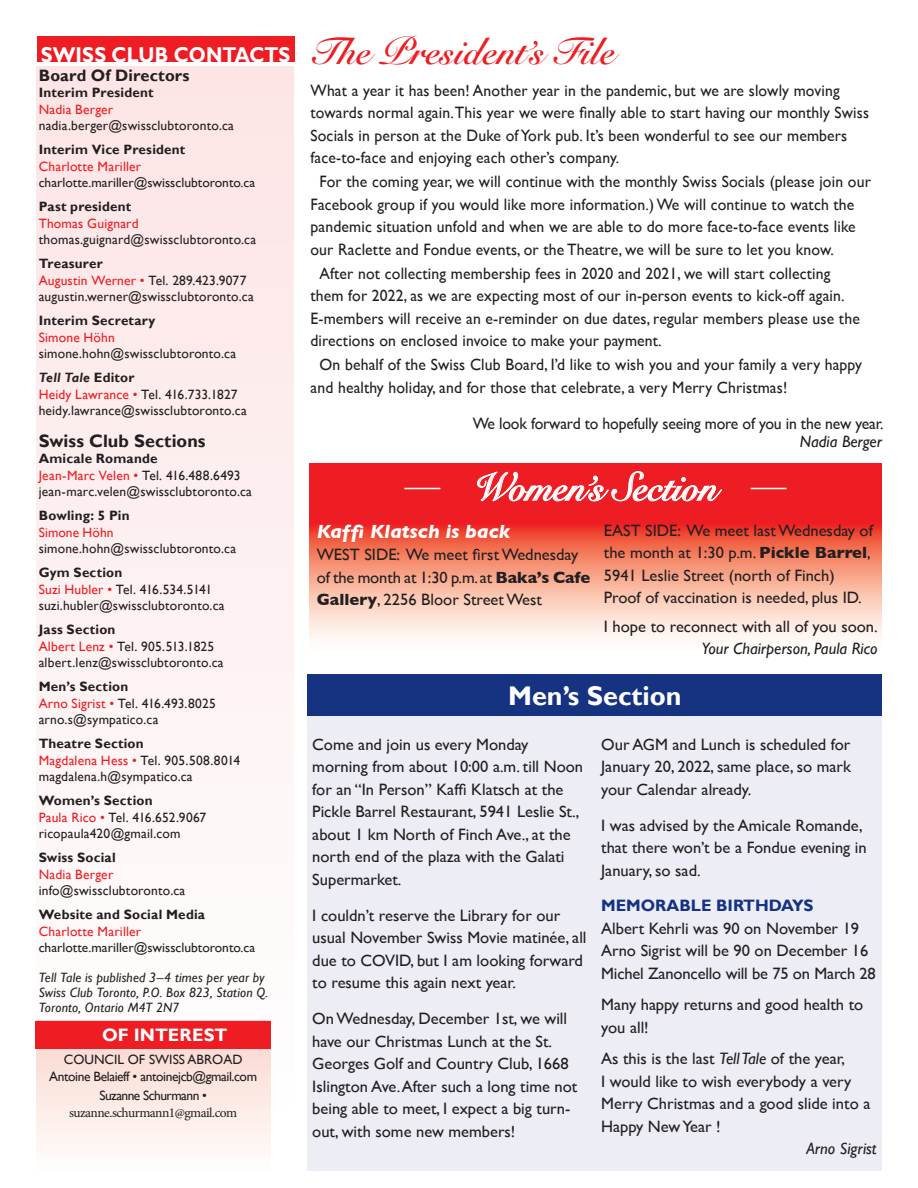
<style>
.page{position:relative;width:918px;height:1188px;background:#fff}
.page>*{position:absolute;margin:0;border:0;box-sizing:border-box;transform-origin:0 0}
.t1{font:39.6px "Snell Roundhand Bold Script";color:#fff;scale:.91 1}
.t2{font:37.8px "Snell Roundhand Bold Script";letter-spacing:.005em;color:#ee1d23;scale:.95 1}
.t3{font:700 27px "Gill Sans";color:#fff}
.t4{font:700 21.45px "Gill Sans";letter-spacing:.005em;color:#fff;scale:.91 1}
.t5{font:italic 700 19.5px "Gill Sans";color:#fff}
.t6{font:700 18px "Gill Sans";letter-spacing:.005em;color:#231f20}
.t7{font:700 18px "Gill Sans";letter-spacing:.01em;color:#fff}
.Default{font:16.5px/22.5px "Gill Sans";color:#231f20}
.Default-2{font:16.5px/22.5px "Gill Sans";color:#231f20;scale:.95 1}
.t8{font:italic 16.5px "Gill Sans";color:#231f20}
.t9{font:700 16.5px "Gill Sans";color:#153381}
.t10{font:700 16.5px "Gill Sans";letter-spacing:.005em;color:#231f20}
.t11{font:13.5px/16.5px "Gill Sans";letter-spacing:.015em;color:#231f20}
.t12{font:13.5px/16.5px "Gill Sans";color:#231f20}
.t13{font:13.5px/17.9px "Gill Sans";letter-spacing:-.03em;color:#231f20;text-align:center}
.t14{font:italic 13.5px/15px "Gill Sans";letter-spacing:.01em;color:#231f20}
.s1{font-weight:700}
.s2{color:#ee1d23}
.s3{font-weight:700;font-style:italic}
.s4{font-family:"Minion Pro"}
.s5{font-style:italic}
</style>
<div class="page">
<div style="left:308px;top:675px;width:574px;height:496px;background:#ecedf5"></div>
<div style="left:308px;top:675px;width:574px;height:41px;background:#153381"></div>
<svg style="left:310px;top:463px;width:572px;height:176px;background:#f47d71"></svg>
<div style="left:36px;top:66px;width:258px;height:1072px;background:#fdf0f1"></div>
<div style="left:37px;top:36px;width:258px;height:26px;background:#ee1d23"></div>
<svg style="left:37px;top:1049px;width:234px;height:100px"></svg>
<div style="left:35px;top:1021px;width:236px;height:28px;background:#ee1d23"></div>
<svg style="left:477px;top:471px;width:246px;height:31px;background:#f14a4f"></svg>
<hr style="left:404px;top:488px;width:36px;height:1px;background:#fff">
<hr style="left:751px;top:488px;width:36px;height:1px;background:#fff">
<p class="t4" style="left:41px;top:41px;width:276px">SWISS CLUB CONTACTS</p>
<p class="t10" style="left:39px;top:65px;width:152px">Board Of Directors</p>
<p class="t11" style="left:39px;top:85px;width:197px"><span class="s1">Interim President<br></span><span class="s2">Nadia Berger </span>nadia.berger@swissclubtoronto.ca</p>
<p class="t12" style="left:39px;top:141px;width:218px"><span class="s1">Interim Vice President<br></span><span class="s2">Charlotte Mariller </span>charlotte.mariller@swissclubtoronto.ca</p>
<p class="t11" style="left:39px;top:199px;width:219px"><span class="s1">Past president<br></span><span class="s2">Thomas Guignard </span>thomas.guignard@swissclubtoronto.ca</p>
<p class="t11" style="left:39px;top:256px;width:217px"><span class="s1">Treasurer<br></span><span class="s2">Augustin Werner •</span> Tel. 289.423.9077 augustin.werner@swissclubtoronto.ca</p>
<p class="t11" style="left:39px;top:313px;width:199px"><span class="s1">Interim Secretary<br></span><span class="s2">Simone Höhn </span>simone.hohn@swissclubtoronto.ca</p>
<p class="t11" style="left:39px;top:370px;width:210px"><span class="s3">Tell Tale</span> <span class="s1">Editor<br></span><span class="s2">Heidy Lawrance •</span> Tel. 416.733.1827 heidy.lawrance@swissclubtoronto.ca</p>
<p class="t6" style="left:39px;top:430px;width:168px">Swiss Club Sections</p>
<p class="t11" style="left:39px;top:451px;width:215px"><span class="s1">Amicale Romande<br></span><span class="s2">Jean-Marc Velen •</span> Tel. 416.488.6493 jean-marc.velen@swissclubtoronto.ca</p>
<p class="t11" style="left:39px;top:508px;width:199px"><span class="s1">Bowling: 5 Pin<br></span><span class="s2">Simone Höhn </span>simone.hohn@swissclubtoronto.ca</p>
<p class="t11" style="left:39px;top:565px;width:187px"><span class="s1">Gym Section<br></span><span class="s2">Suzi Hubler •</span> Tel. 416.534.5141 suzi.hubler@swissclubtoronto.ca</p>
<p class="t11" style="left:39px;top:622px;width:187px"><span class="s1">Jass Section<br></span><span class="s2">Albert Lenz •</span> Tel. 905.513.1825 albert.lenz@swissclubtoronto.ca</p>
<p class="t11" style="left:39px;top:679px;width:179px"><span class="s1">Men’s Section<br></span><span class="s2">Arno Sigrist •</span> Tel. 416.493.8025 arno.s@sympatico.ca</p>
<p class="t11" style="left:39px;top:736px;width:203px"><span class="s1">Theatre Section<br></span><span class="s2">Magdalena Hess •</span> Tel. 905.508.8014 magdalena.h@sympatico.ca</p>
<p class="t11" style="left:39px;top:793px;width:169px"><span class="s1">Women’s Section<br></span><span class="s2">Paula Rico •</span> Tel. 416.652.9067 ricopaula420@gmail.com</p>
<p class="t11" style="left:39px;top:850px;width:148px"><span class="s1">Swiss Social<br></span><span class="s2">Nadia Berger </span>info@swissclubtoronto.ca</p>
<p class="t12" style="left:39px;top:906px;width:218px"><span class="s1">Website and Social Media<br></span><span class="s2">Charlotte Mariller </span>charlotte.mariller@swissclubtoronto.ca</p>
<p class="t14" style="left:39px;top:970px;width:227px">Tell Tale is published 3–4 times per year by</p>
<p class="t14" style="left:39px;top:985px;width:231px">Swiss Club Toronto, P.O. Box 823, Station Q.<br>Toronto, Ontario M4T 2N7</p>
<p class="t7" style="left:102px;top:1024px;width:127px">OF INTEREST</p>
<p class="t13" style="left:49px;top:1051px;width:209px">COUNCIL OF SWISS ABROAD<br>Antoine Belaieff • antoinejcb@gmail.com<br>Suzanne Schurmann • <span class="s4">suzanne.schurmann1@gmail.com</span></p>
<p class="t2" style="left:310px;top:29px;width:322px">The President’s File</p>
<p class="Default-2" style="left:310px;top:79px;width:590px">What a year it has been! Another year in the pandemic, but we are slowly moving towards normal again. This year we were finally able to start having our monthly Swiss Socials in person at the Duke of York pub. It’s been wonderful to see our members face-to-face and enjoying each other’s company.</p>
<p class="Default-2" style="left:310px;top:170px;width:591px;text-indent:9px">For the coming year, we will continue with the monthly Swiss Socials (please join our Facebook group if you would like more information.) We will continue to watch the pandemic situation unfold and when we are able to do more face-to-face events like our Raclette and Fondue events, or the Theatre, we will be sure to let you know.</p>
<p class="Default-2" style="left:310px;top:262px;width:580px;text-indent:9px">After not collecting membership fees in 2020 and 2021, we will start collecting them for 2022, as we are expecting most of our in-person events to kick-off again.<br>E-members will receive an e-reminder on due dates, regular members please use the directions on enclosed invoice to make your payment.</p>
<p class="Default-2" style="left:310px;top:353px;width:582px;text-indent:9px">On behalf of the Swiss Club Board, I’d like to wish you and your family a very happy and healthy holiday, and for those that celebrate, a very Merry Christmas!</p>
<p class="Default-2" style="left:473px;top:412px;width:434px">We look forward to hopefully seeing more of you in the new year.</p>
<p class="t8" style="left:800px;top:432px;width:84px">Nadia Berger</p>
<p class="t1" style="left:474px;top:463px;width:269px">Women’s Section</p>
<p class="t5" style="left:317px;top:520px;width:195px">Kaffi Klatsch is back</p>
<p class="Default" style="left:317px;top:543px;width:275px">WEST SIDE: We meet first Wednesday of the month at 1:30 p.m. at <span class="s1">Baka’s Cafe<br>Gallery</span>, 2256 Bloor Street West</p>
<p class="Default" style="left:604px;top:519px;width:270px">EAST SIDE: We meet last Wednesday of the month at 1:30 p.m. <span class="s1">Pickle Barrel</span>,<br>5941 Leslie Street (north of Finch)</p>
<p class="Default" style="left:604px;top:586px;width:259px">Proof of vaccination is needed, plus ID.</p>
<p class="Default" style="left:604px;top:615px;width:275px">I hope to reconnect with all of you soon.</p>
<p class="t8" style="left:702px;top:639px;width:177px">Your Chairperson, Paula Rico</p>
<p class="t3" style="left:508px;top:679px;width:175px">Men’s Section</p>
<p class="Default" style="left:312px;top:733px;width:272px">Come and join us every Monday morning from about 10:00 a.m. till Noon for an “In Person” Kaffi Klatsch at the Pickle Barrel Restaurant, 5941 Leslie St., about 1 km North of Finch Ave., at the north end of the plaza with the Galati Supermarket.</p>
<p class="Default" style="left:312px;top:904px;width:276px">I couldn’t reserve the Library for our usual November Swiss Movie matinée, all due to COVID, but I am looking forward to resume this again next year.</p>
<p class="Default" style="left:312px;top:1007px;width:267px">On Wednesday, December 1st, we will have our Christmas Lunch at the St.<br>Georges Golf and Country Club, 1668<br>Islington Ave. After such a long time not being able to meet, I expect a big turn&shy;out, with some new members!</p>
<p class="Default" style="left:601px;top:733px;width:251px;text-align:justify">Our AGM and Lunch is scheduled for January 20, 2022, same place, so mark your Calendar already.</p>
<p class="Default" style="left:601px;top:814px;width:267px">I was advised by the Amicale Romande, that there won’t be a Fondue evening in<br>January, so sad.</p>
<p class="t9" style="left:601px;top:896px;width:214px">MEMORABLE BIRTHDAYS</p>
<p class="Default" style="left:601px;top:917px;width:260px">Albert Kehrli was 90 on November 19</p>
<p class="Default" style="left:601px;top:939px;width:269px">Arno Sigrist will be 90 on December 16</p>
<p class="Default" style="left:601px;top:962px;width:276px">Michel Zanoncello will be 75 on March 28</p>
<p class="Default" style="left:601px;top:993px;width:264px">Many happy returns and good health to you all!</p>
<p class="Default" style="left:601px;top:1047px;width:271px">As this is the last <span class="s5">Tell Tale</span> of the year,<br>I would like to wish everybody a very<br>Merry Christmas and a good slide into a<br>Happy New Year !</p>
<p class="t8" style="left:806px;top:1139px;width:72px">Arno Sigrist</p>
</div>
